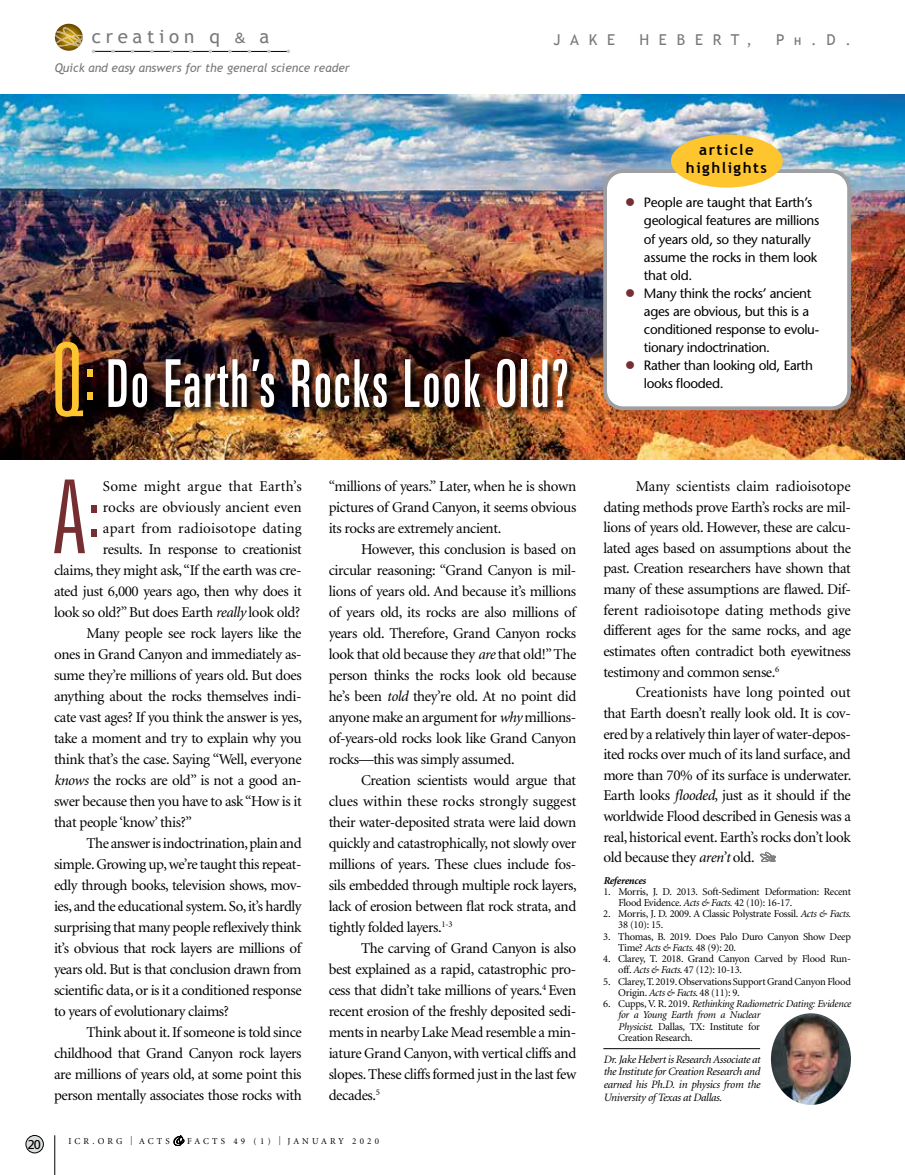
<style>
.page{position:relative;width:905px;height:1175px;background:#fff}
.page>*{position:absolute;margin:0;border:0;box-sizing:border-box;transform-origin:0 0}
.t1{font:ultra-condensed 66px "Univers LT Std";letter-spacing:.045em;color:#fff;scale:.82 1}
.t2{font:18.75px "Trebuchet MS";letter-spacing:.25em;color:#77787b}
.t3{font:15px/21px "Minion";letter-spacing:-.025em;color:#000;text-align:justify}
.t4{font:15px "Minion";letter-spacing:.015em;color:#000}
.t5{font:15px "Minion";color:#000}
.t6{font:700 15px/18px "Trebuchet MS";letter-spacing:.1em;color:#000;text-align:center}
.t7{font:15px "Trebuchet MS";letter-spacing:.65em;color:#77787b}
.t8{font:13.5px/18px "Stone Sans";letter-spacing:-.025em;color:#000}
.t9{font:12.75px "Frutiger";color:#000}
.t10{font:italic 12px "Trebuchet MS";color:#77787b}
.t11{font:italic 11.25px/12.8px "Minion";letter-spacing:-.025em;color:#000;text-align:justify}
.t12{font:10.5px/11.2px "Minion";letter-spacing:-.025em;color:#000}
.t13{font:italic 10.5px/11.2px "Minion";letter-spacing:-.025em;color:#000}
.t14{font:italic 700 10.5px "Minion";letter-spacing:-.025em;color:#000}
.t15{font:9px "Minion";letter-spacing:.35em;color:#000}
.s1{font-family:"Kohinoor Bangla";font-weight:500;font-size:15px}
.s2{font-weight:700;font-size:10.5px}
.s3{color:#752e32}
.s4{font-style:italic}
.s5{font-family:"Frutiger";font-weight:300;font-size:12.15px}
.s6{font-family:"Zapfino";font-size:6.3px}
.s7{font-style:normal}
</style>
<div class="page">
<img style="left:0;top:95px;width:904px;height:364px">
<hr style="left:603px;top:1048px;width:157px;height:1px;background:#000">
<svg style="left:54px;top:479px;width:31px;height:74px"></svg>
<div style="left:91px;top:505px;width:6px;height:8px;background:#752e32"></div>
<div style="left:91px;top:529px;width:6px;height:7px;background:#752e32"></div>
<img style="left:108px;top:358px;width:469px;height:59px">
<svg style="left:55px;top:342px;width:28px;height:75px;background:#a57421"></svg>
<div style="left:87px;top:369px;width:6px;height:8px;background:#ffc52f"></div>
<div style="left:87px;top:392px;width:6px;height:8px;background:#ffc52f"></div>
<svg style="left:55px;top:24px;width:28px;height:27px"></svg>
<svg style="left:55px;top:27px;width:28px;height:21px"></svg>
<svg style="left:92px;top:50px;width:198px;height:3px"></svg>
<div style="left:26px;top:1135px;width:17px;height:17px;background:#dcddde;border-radius:50%"></div>
<div style="left:26px;top:1135px;width:18px;height:18px;border:1px solid #000;border-radius:50%"></div>
<hr style="left:54px;top:1135px;width:1px;height:39px;background:#000">
<div style="left:605px;top:171px;width:244px;height:237px;background:#fff;border-radius:18px"></div>
<div style="left:603px;top:169px;width:248px;height:241px;border:4px solid #9d9fa2;border-radius:18px"></div>
<div style="left:671px;top:134px;width:111px;height:54px;background:#ffc52f;border-radius:50%"></div>
<img style="left:771px;top:1013px;width:79px;height:91px">
<svg style="left:760px;top:851px;width:16px;height:11px"></svg>
<p class="t2" style="left:92px;top:25px;width:179px">creation q <span class="s1">&amp;</span> a</p>
<p class="t10" style="left:55px;top:61px;width:296px">Quick and easy answers for the general science reader</p>
<p class="t7" style="left:553px;top:31px;width:63px">JAKE</p>
<p class="t7" style="left:639px;top:31px;width:114px">HEBERT,</p>
<p class="t7" style="left:776px;top:31px;width:76px">P <span class="s2">h</span> .D.</p>
<p class="t6" style="left:686px;top:140px;width:83px">article highlights</p>
<h1 class="t1" style="left:106px;top:346px;width:565px">Do Earth’s Rocks Look Old?</h1>
<p class="t8" style="left:644px;top:194px;width:177px;text-indent:-19px"><span class="s3">●</span> People are taught that Earth’s geological features are millions of years old, so they naturally assume the rocks in them look that old.</p>
<p class="t8" style="left:644px;top:284px;width:177px;text-indent:-19px"><span class="s3">●</span> Many think the rocks’ ancient ages are obvious, but this is a conditioned response to evolu&shy;tionary indoctrination.</p>
<p class="t8" style="left:644px;top:356px;width:171px;text-indent:-19px"><span class="s3">●</span> Rather than looking old, Earth looks flooded.</p>
<p class="t9" style="left:28px;top:1136px;width:15px">20</p>
<p class="t4" style="left:103px;top:479px;width:200px">Some might argue that Earth’s</p>
<p class="t5" style="left:103px;top:500px;width:200px">rocks are obviously ancient even</p>
<p class="t4" style="left:103px;top:521px;width:200px">apart from radioisotope dating</p>
<p class="t3" style="left:103px;top:539px;width:200px">results. In response to creationist</p>
<p class="t3" style="left:54px;top:560px;width:249px">claims, they might ask, “If the earth was cre-</p>
<p class="t3" style="left:54px;top:581px;width:249px">ated just 6,000 years ago, then why does it</p>
<p class="t3" style="left:54px;top:602px;width:248px">look so old?” But does Earth <span class="s4">really</span> look old?</p>
<p class="t3" style="left:86px;top:623px;width:217px">Many people see rock layers like the</p>
<p class="t3" style="left:54px;top:644px;width:249px">ones in Grand Canyon and immediately as-</p>
<p class="t3" style="left:54px;top:665px;width:249px">sume they’re millions of years old. But does</p>
<p class="t3" style="left:54px;top:686px;width:249px">anything about the rocks themselves indi-</p>
<p class="t3" style="left:54px;top:707px;width:249px">cate vast ages? If you think the answer is yes,</p>
<p class="t3" style="left:54px;top:728px;width:249px">take a moment and try to explain why you</p>
<p class="t3" style="left:54px;top:749px;width:249px">think that’s the case. Saying “Well, everyone</p>
<p class="t3" style="left:54px;top:770px;width:249px"><span class="s4">knows</span> the rocks are old” is not a good an-</p>
<p class="t3" style="left:54px;top:791px;width:249px">swer because then you have to ask “How is it</p>
<p class="t3" style="left:54px;top:812px;width:139px">that people ‘know’ this?”</p>
<p class="t3" style="left:86px;top:833px;width:217px">The answer is indoctrination, plain and</p>
<p class="t3" style="left:54px;top:854px;width:249px">simple. Growing up, we’re taught this repeat-</p>
<p class="t3" style="left:54px;top:875px;width:249px">edly through books, television shows, mov-</p>
<p class="t3" style="left:54px;top:896px;width:249px">ies, and the educational system. So, it’s hardly</p>
<p class="t3" style="left:54px;top:917px;width:249px">surprising that many people reflexively think</p>
<p class="t3" style="left:54px;top:938px;width:249px">it’s obvious that rock layers are millions of</p>
<p class="t3" style="left:54px;top:959px;width:249px">years old. But is that conclusion drawn from</p>
<p class="t3" style="left:54px;top:980px;width:249px">scientific data, or is it a conditioned response</p>
<p class="t3" style="left:54px;top:1001px;width:176px">to years of evolutionary claims?</p>
<p class="t3" style="left:86px;top:1022px;width:217px">Think about it. If someone is told since</p>
<p class="t3" style="left:54px;top:1043px;width:249px">childhood that Grand Canyon rock layers</p>
<p class="t3" style="left:54px;top:1064px;width:249px">are millions of years old, at some point this</p>
<p class="t3" style="left:54px;top:1085px;width:249px">person mentally associates those rocks with</p>
<p class="t3" style="left:328px;top:476px;width:249px">“millions of years.” Later, when he is shown pictures of Grand Canyon, it seems obvious its rocks are extremely ancient.</p>
<p class="t3" style="left:328px;top:539px;width:249px;text-indent:32px">However, this conclusion is based on circular reasoning: “Grand Canyon is mil&shy;lions of years old. And because it’s millions of years old, its rocks are also millions of years old. Therefore, Grand Canyon rocks look that old because they <span class="s4">are</span> that old!” The person thinks the rocks look old because he’s been <span class="s4">told</span> they’re old. At no point did anyone make an argument for <span class="s4">why</span> millions&shy;of-years-old rocks look like Grand Canyon rocks—this was simply assumed.</p>
<p class="t3" style="left:328px;top:770px;width:249px;text-indent:32px">Creation scientists would argue that clues within these rocks strongly suggest their water-deposited strata were laid down quickly and catastrophically, not slowly over millions of years. These clues include fos&shy;sils embedded through multiple rock layers, lack of erosion between flat rock strata, and tightly folded layers.<sup>1-3</sup></p>
<p class="t3" style="left:328px;top:938px;width:249px;text-indent:32px">The carving of Grand Canyon is also best explained as a rapid, catastrophic pro&shy;cess that didn’t take millions of years.<sup>4</sup> Even recent erosion of the freshly deposited sedi&shy;ments in nearby Lake Mead resemble a min&shy;iature Grand Canyon, with vertical cliffs and slopes. These cliffs formed just in the last few decades.<sup>5</sup></p>
<p class="t15" style="left:68px;top:1136px;width:312px">ICR.ORG <span class="s5">|</span> ACTS <span class="s6">&amp;</span>FACTS 49 (1) <span class="s5">|</span> JANUARY 2020</p>
<p class="t3" style="left:603px;top:476px;width:249px;text-indent:32px">Many scientists claim radioisotope dating methods prove Earth’s rocks are mil&shy;lions of years old. However, these are calcu&shy;lated ages based on assumptions about the past. Creation researchers have shown that many of these assumptions are flawed. Dif&shy;ferent radioisotope dating methods give different ages for the same rocks, and age estimates often contradict both eyewitness testimony and common sense.<sup>6</sup></p>
<p class="t3" style="left:603px;top:682px;width:249px;text-indent:32px">Creationists have long pointed out that Earth doesn’t really look old. It is cov&shy;ered by a relatively thin layer of water-depos&shy;ited rocks over much of its land surface, and more than 70% of its surface is underwater.<br>Earth looks <span class="s4">flooded</span>, just as it should if the worldwide Flood described in Genesis was a real, historical event. Earth’s rocks don’t look old because they <span class="s4">aren’t</span> old.</p>
<p class="t14" style="left:603px;top:875px;width:44px">References</p>
<p class="t12" style="left:618px;top:886px;width:234px;text-indent:-15px">1. Morris, J. D. 2013. Soft-Sediment Deformation: Recent<br>Flood Evidence. <span class="s4">Acts &amp; Facts.</span> 42 (10): 16-17.</p>
<p class="t12" style="left:618px;top:908px;width:234px;text-indent:-15px">2. Morris, J. D. 2009. A Classic Polystrate Fossil. <span class="s4">Acts &amp; Facts.<br></span>38 (10): 15.</p>
<p class="t12" style="left:618px;top:931px;width:234px;text-indent:-15px">3. Thomas, B. 2019. Does Palo Duro Canyon Show Deep<br>Time? <span class="s4">Acts &amp; Facts.</span> 48 (9): 20.</p>
<p class="t12" style="left:618px;top:953px;width:234px;text-indent:-15px">4. Clarey, T. 2018. Grand Canyon Carved by Flood Run&shy;off. <span class="s4">Acts &amp; Facts</span>. 47 (12): 10-13.</p>
<p class="t12" style="left:618px;top:976px;width:234px;text-indent:-15px">5. Clarey, T. 2019.Observations Support Grand Canyon Flood<br>Origin. <span class="s4">Acts &amp; Facts</span>. 48 (11): 9.</p>
<p class="t13" style="left:618px;top:998px;width:234px;text-indent:-15px"><span class="s7">6. Cupps, V. R. 2019.</span> Rethinking Radiometric Dating: Evidence for a Young Earth from a Nuclear<br>Physicist<span class="s7">. Dallas, TX: Institute for<br>Creation Research.</span></p>
<p class="t11" style="left:603px;top:1053px;width:158px">Dr. Jake Hebert is Research Associate at the Institute for Creation Research and earned his Ph.D. in physics from the University of Texas at Dallas.</p>
</div>
